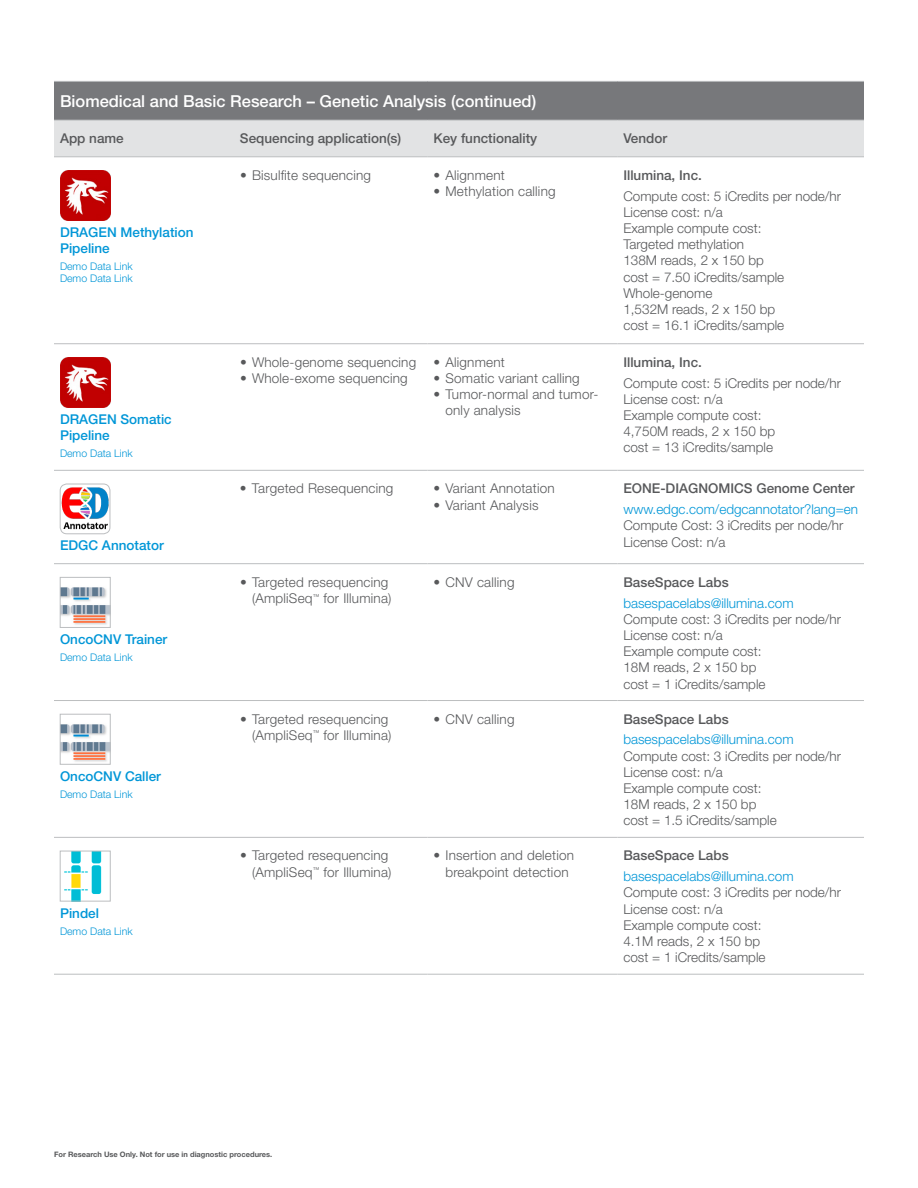
<style>
.page{position:relative;width:918px;height:1188px;background:#fff}
.page>*{position:absolute;margin:0;border:0;box-sizing:border-box;transform-origin:0 0}
.t1{font:500 16.5px "Helvetica Neue LT Std";color:#fff}
.t2{font:300 13.5px/16.2px "Helvetica Neue LT Std";color:#58595b}
.t3{font:500 13.5px "Helvetica Neue LT Std";color:#58595b}
.t4{font:300 13.5px "Helvetica Neue LT Std";color:#0096d7}
.t5{font:500 13.5px/16.2px "Helvetica Neue LT Std";color:#0096d7}
.t6{font:300 10.5px/12.6px "Helvetica Neue LT Std";color:#0096d7}
.t7{font:700 7.5px "Helvetica Neue LT Std";color:#58595b}
</style>
<div class="page">
<div style="left:54px;top:81px;width:810px;height:39px;background:#77787b"></div>
<div style="left:54px;top:121px;width:810px;height:35px;background:#e2e3e4"></div>
<hr style="left:54px;top:120px;width:180px;height:1px;background:#bcbec0">
<hr style="left:234px;top:120px;width:194px;height:1px;background:#bcbec0">
<hr style="left:428px;top:120px;width:189px;height:1px;background:#bcbec0">
<hr style="left:617px;top:120px;width:247px;height:1px;background:#bcbec0">
<hr style="left:54px;top:156px;width:180px;height:1px;background:#bcbec0">
<hr style="left:234px;top:156px;width:194px;height:1px;background:#bcbec0">
<hr style="left:428px;top:156px;width:189px;height:1px;background:#bcbec0">
<hr style="left:617px;top:156px;width:247px;height:1px;background:#bcbec0">
<hr style="left:54px;top:343px;width:180px;height:1px;background:#bcbec0">
<hr style="left:234px;top:343px;width:194px;height:1px;background:#bcbec0">
<hr style="left:428px;top:343px;width:189px;height:1px;background:#bcbec0">
<hr style="left:617px;top:343px;width:247px;height:1px;background:#bcbec0">
<hr style="left:54px;top:470px;width:180px;height:1px;background:#bcbec0">
<hr style="left:234px;top:470px;width:194px;height:1px;background:#bcbec0">
<hr style="left:428px;top:470px;width:189px;height:1px;background:#bcbec0">
<hr style="left:617px;top:470px;width:247px;height:1px;background:#bcbec0">
<hr style="left:54px;top:563px;width:180px;height:1px;background:#bcbec0">
<hr style="left:234px;top:563px;width:194px;height:1px;background:#bcbec0">
<hr style="left:428px;top:563px;width:189px;height:1px;background:#bcbec0">
<hr style="left:617px;top:563px;width:247px;height:1px;background:#bcbec0">
<hr style="left:54px;top:700px;width:180px;height:1px;background:#bcbec0">
<hr style="left:234px;top:700px;width:194px;height:1px;background:#bcbec0">
<hr style="left:428px;top:700px;width:189px;height:1px;background:#bcbec0">
<hr style="left:617px;top:700px;width:247px;height:1px;background:#bcbec0">
<hr style="left:54px;top:837px;width:180px;height:1px;background:#bcbec0">
<hr style="left:234px;top:837px;width:194px;height:1px;background:#bcbec0">
<hr style="left:428px;top:837px;width:189px;height:1px;background:#bcbec0">
<hr style="left:617px;top:837px;width:247px;height:1px;background:#bcbec0">
<hr style="left:54px;top:974px;width:180px;height:1px;background:#bcbec0">
<hr style="left:234px;top:974px;width:194px;height:1px;background:#bcbec0">
<hr style="left:428px;top:974px;width:189px;height:1px;background:#bcbec0">
<hr style="left:617px;top:974px;width:247px;height:1px;background:#bcbec0">
<hr style="left:54px;top:81px;width:180px;height:1px;background:#bcbec0">
<hr style="left:234px;top:81px;width:194px;height:1px;background:#bcbec0">
<hr style="left:428px;top:81px;width:189px;height:1px;background:#bcbec0">
<hr style="left:617px;top:81px;width:247px;height:1px;background:#bcbec0">
<img style="left:60px;top:170px;width:50px;height:50px">
<img style="left:60px;top:357px;width:50px;height:50px">
<img style="left:60px;top:484px;width:50px;height:49px">
<div style="left:60px;top:484px;width:50px;height:50px;border:1px solid #bcbec0;border-radius:7px"></div>
<img style="left:62px;top:587px;width:46px;height:38px">
<div style="left:60px;top:577px;width:50px;height:51px;border:1px solid #bcbec0"></div>
<img style="left:62px;top:724px;width:46px;height:38px">
<div style="left:60px;top:714px;width:50px;height:50px;border:1px solid #bcbec0"></div>
<img style="left:64px;top:853px;width:38px;height:46px">
<div style="left:60px;top:851px;width:50px;height:50px;border:1px solid #bcbec0"></div>
<p class="t1" style="left:60px;top:91px;width:478px">Biomedical and Basic Research – Genetic Analysis (continued)</p>
<p class="t3" style="left:60px;top:130px;width:65px">App name</p>
<p class="t3" style="left:240px;top:130px;width:163px">Sequencing application(s)</p>
<p class="t3" style="left:433px;top:130px;width:105px">Key functionality</p>
<p class="t3" style="left:623px;top:130px;width:45px">Vendor</p>
<p class="t5" style="left:60px;top:224px;width:135px">DRAGEN Methylation<br>Pipeline</p>
<p class="t6" style="left:60px;top:260px;width:74px">Demo Data Link<br>Demo Data Link</p>
<p class="t5" style="left:60px;top:410px;width:113px">DRAGEN Somatic<br>Pipeline</p>
<p class="t6" style="left:60px;top:447px;width:74px">Demo Data Link</p>
<p class="t5" style="left:60px;top:537px;width:105px">EDGC Annotator</p>
<p class="t5" style="left:60px;top:631px;width:109px">OncoCNV Trainer</p>
<p class="t6" style="left:60px;top:651px;width:74px">Demo Data Link</p>
<p class="t5" style="left:60px;top:768px;width:103px">OncoCNV Caller</p>
<p class="t6" style="left:60px;top:788px;width:74px">Demo Data Link</p>
<p class="t5" style="left:60px;top:904px;width:41px">Pindel</p>
<p class="t6" style="left:60px;top:924px;width:74px">Demo Data Link</p>
<p class="t2" style="left:240px;top:167px;width:133px">• Bisulfite sequencing</p>
<p class="t2" style="left:433px;top:167px;width:73px">• Alignment</p>
<p class="t2" style="left:433px;top:183px;width:124px">• Methylation calling</p>
<p class="t3" style="left:623px;top:167px;width:80px">Illumina, Inc.</p>
<p class="t2" style="left:623px;top:187px;width:219px">Compute cost: 5 iCredits per node/hr<br>License cost: n/a<br>Example compute cost:<br>Targeted methylation<br>138M reads, 2 x 150 bp<br>cost = 7.50 iCredits/sample<br>Whole-genome<br>1,532M reads, 2 x 150 bp<br>cost = 16.1 iCredits/sample</p>
<p class="t2" style="left:240px;top:354px;width:178px">• Whole-genome sequencing</p>
<p class="t2" style="left:240px;top:370px;width:169px">• Whole-exome sequencing</p>
<p class="t2" style="left:433px;top:354px;width:73px">• Alignment</p>
<p class="t2" style="left:433px;top:370px;width:148px">• Somatic variant calling</p>
<p class="t2" style="left:445px;top:386px;width:154px;text-indent:-12px">• Tumor-normal and tumor&shy;only analysis</p>
<p class="t3" style="left:623px;top:354px;width:80px">Illumina, Inc.</p>
<p class="t2" style="left:623px;top:374px;width:219px">Compute cost: 5 iCredits per node/hr<br>License cost: n/a<br>Example compute cost:<br>4,750M reads, 2 x 150 bp<br>cost = 13 iCredits/sample</p>
<p class="t2" style="left:240px;top:480px;width:155px">• Targeted Resequencing</p>
<p class="t2" style="left:433px;top:480px;width:123px">• Variant Annotation</p>
<p class="t2" style="left:433px;top:496px;width:107px">• Variant Analysis</p>
<p class="t3" style="left:623px;top:481px;width:233px">EONE-DIAGNOMICS Genome Center</p>
<p class="t4" style="left:623px;top:501px;width:236px">www.edgc.com/edgcannotator?lang=en</p>
<p class="t2" style="left:623px;top:517px;width:222px">Compute Cost: 3 iCredits per node/hr<br>License Cost: n/a</p>
<p class="t2" style="left:240px;top:574px;width:153px;text-align:right">• Targeted resequencing (AmpliSeq<sup>™</sup> for Illumina)</p>
<p class="t2" style="left:433px;top:574px;width:83px">• CNV calling</p>
<p class="t3" style="left:623px;top:574px;width:107px">BaseSpace Labs</p>
<p class="t4" style="left:623px;top:594px;width:172px">basespacelabs@illumina.com</p>
<p class="t2" style="left:623px;top:611px;width:219px">Compute cost: 3 iCredits per node/hr<br>License cost: n/a<br>Example compute cost:<br>18M reads, 2 x 150 bp<br>cost = 1 iCredits/sample</p>
<p class="t2" style="left:240px;top:710px;width:153px;text-align:right">• Targeted resequencing (AmpliSeq<sup>™</sup> for Illumina)</p>
<p class="t2" style="left:433px;top:710px;width:83px">• CNV calling</p>
<p class="t3" style="left:623px;top:711px;width:107px">BaseSpace Labs</p>
<p class="t4" style="left:623px;top:731px;width:172px">basespacelabs@illumina.com</p>
<p class="t2" style="left:623px;top:747px;width:219px">Compute cost: 3 iCredits per node/hr<br>License cost: n/a<br>Example compute cost:<br>18M reads, 2 x 150 bp<br>cost = 1.5 iCredits/sample</p>
<p class="t2" style="left:240px;top:847px;width:153px;text-align:right">• Targeted resequencing (AmpliSeq<sup>™</sup> for Illumina)</p>
<p class="t2" style="left:433px;top:847px;width:142px;text-align:center">• Insertion and deletion breakpoint detection</p>
<p class="t3" style="left:623px;top:848px;width:107px">BaseSpace Labs</p>
<p class="t4" style="left:623px;top:868px;width:172px">basespacelabs@illumina.com</p>
<p class="t2" style="left:623px;top:884px;width:219px">Compute cost: 3 iCredits per node/hr<br>License cost: n/a<br>Example compute cost:<br>4.1M reads, 2 x 150 bp<br>cost = 1 iCredits/sample</p>
<p class="t7" style="left:54px;top:1149px;width:220px">For Research Use Only. Not for use in diagnostic procedures.</p>
</div>
